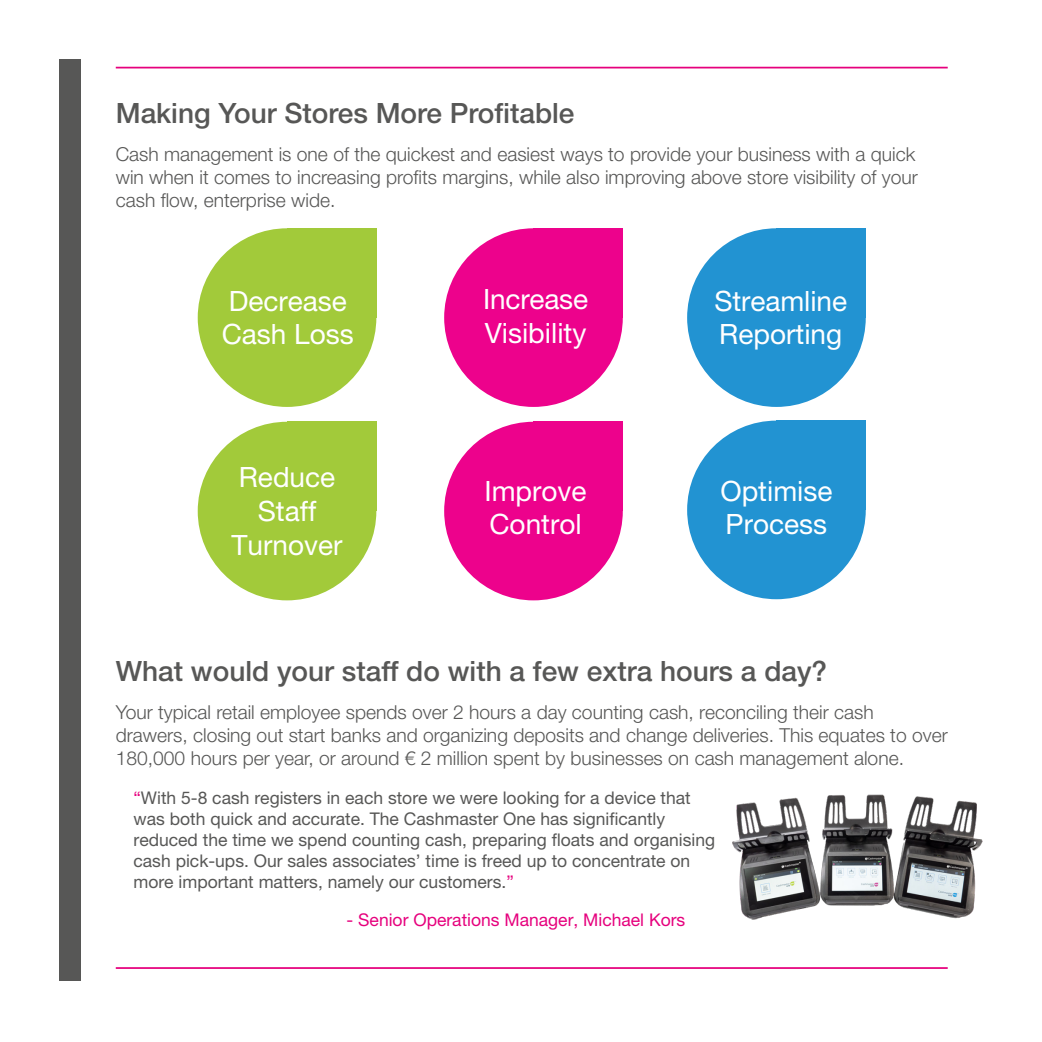
<style>
.page{position:relative;width:1042px;height:1042px;background:#fff}
.page>*{position:absolute;margin:0;border:0;box-sizing:border-box;transform-origin:0 0}
.t1{font:28px/33.6px "Helvetica Neue LT Pro";color:#fff}
.body{font:500 28px "Helvetica Neue LT Pro";color:#575756}
.body-2{font:300 19.25px/23.1px "Helvetica Neue LT Pro";color:#575756}
.t2{font:17.5px/21px "Helvetica Neue LT Pro";color:#575756}
.t3{font:17.5px "Helvetica Neue LT Pro";color:#e6007d}
.s1{color:#e6007d}
</style>
<div class="page">
<div style="left:60px;top:60px;width:21px;height:921px;background:#575756"></div>
<hr style="left:116px;top:67px;width:831px;height:1px;background:#e6007d">
<hr style="left:116px;top:967px;width:831px;height:2px;background:#e6007d">
<div style="left:198px;top:228px;width:178px;height:179px;background:#a2ca3a;border-radius:50%"></div>
<div style="left:287px;top:228px;width:89px;height:90px;background:#a2ca3a"></div>
<div style="left:198px;top:422px;width:178px;height:178px;background:#a2ca3a;border-radius:50%"></div>
<div style="left:287px;top:422px;width:89px;height:89px;background:#a2ca3a"></div>
<div style="left:444px;top:228px;width:179px;height:179px;background:#ed028c;border-radius:50%"></div>
<div style="left:533px;top:228px;width:90px;height:90px;background:#ed028c"></div>
<div style="left:444px;top:422px;width:179px;height:178px;background:#ed028c;border-radius:50%"></div>
<div style="left:533px;top:422px;width:90px;height:89px;background:#ed028c"></div>
<div style="left:687px;top:228px;width:179px;height:179px;background:#2293d2;border-radius:50%"></div>
<div style="left:776px;top:228px;width:90px;height:90px;background:#2293d2"></div>
<div style="left:687px;top:421px;width:179px;height:178px;background:#2293d2;border-radius:50%"></div>
<div style="left:776px;top:421px;width:90px;height:89px;background:#2293d2"></div>
<img style="left:732px;top:794px;width:251px;height:126px">
<p class="body" style="left:116px;top:96px;width:460px">Making Your Stores More Profitable</p>
<p class="body-2" style="left:116px;top:142px;width:803px">Cash management is one of the quickest and easiest ways to provide your business with a quick win when it comes to increasing profits margins, while also improving above store visibility of your cash flow, enterprise wide.</p>
<p class="t1" style="left:222px;top:284px;width:134px">Decrease<br>Cash Loss</p>
<p class="t1" style="left:239px;top:460px;width:98px;text-align:center">Reduce<br>Staff</p>
<p class="t1" style="left:231px;top:527px;width:112px">Turnover</p>
<p class="t1" style="left:483px;top:282px;width:107px">Increase<br>Visibility</p>
<p class="t1" style="left:714px;top:284px;width:134px">Streamline</p>
<p class="t1" style="left:719px;top:317px;width:124px">Reporting</p>
<p class="t1" style="left:484px;top:473px;width:104px">Improve<br>Control</p>
<p class="t1" style="left:720px;top:474px;width:114px">Optimise<br>Process</p>
<p class="body" style="left:116px;top:654px;width:713px">What would your staff do with a few extra hours a day?</p>
<p class="body-2" style="left:116px;top:700px;width:833px">Your typical retail employee spends over 2 hours a day counting cash, reconciling their cash drawers, closing out start banks and organizing deposits and change deliveries. This equates to over<br>180,000 hours per year, or around € 2 million spent by businesses on cash management alone.</p>
<p class="t2" style="left:133px;top:787px;width:559px"><span class="s1">“</span>With 5-8 cash registers in each store we were looking for a device that was both quick and accurate. The Cashmaster One has significantly</p>
<p class="t2" style="left:133px;top:829px;width:583px">reduced the time we spend counting cash, preparing floats and organising cash pick-ups. Our sales associates’ time is freed up to concentrate on more important matters, namely our customers.<span class="s1">”</span></p>
<p class="t3" style="left:346px;top:909px;width:340px">- Senior Operations Manager, Michael Kors</p>
</div>
